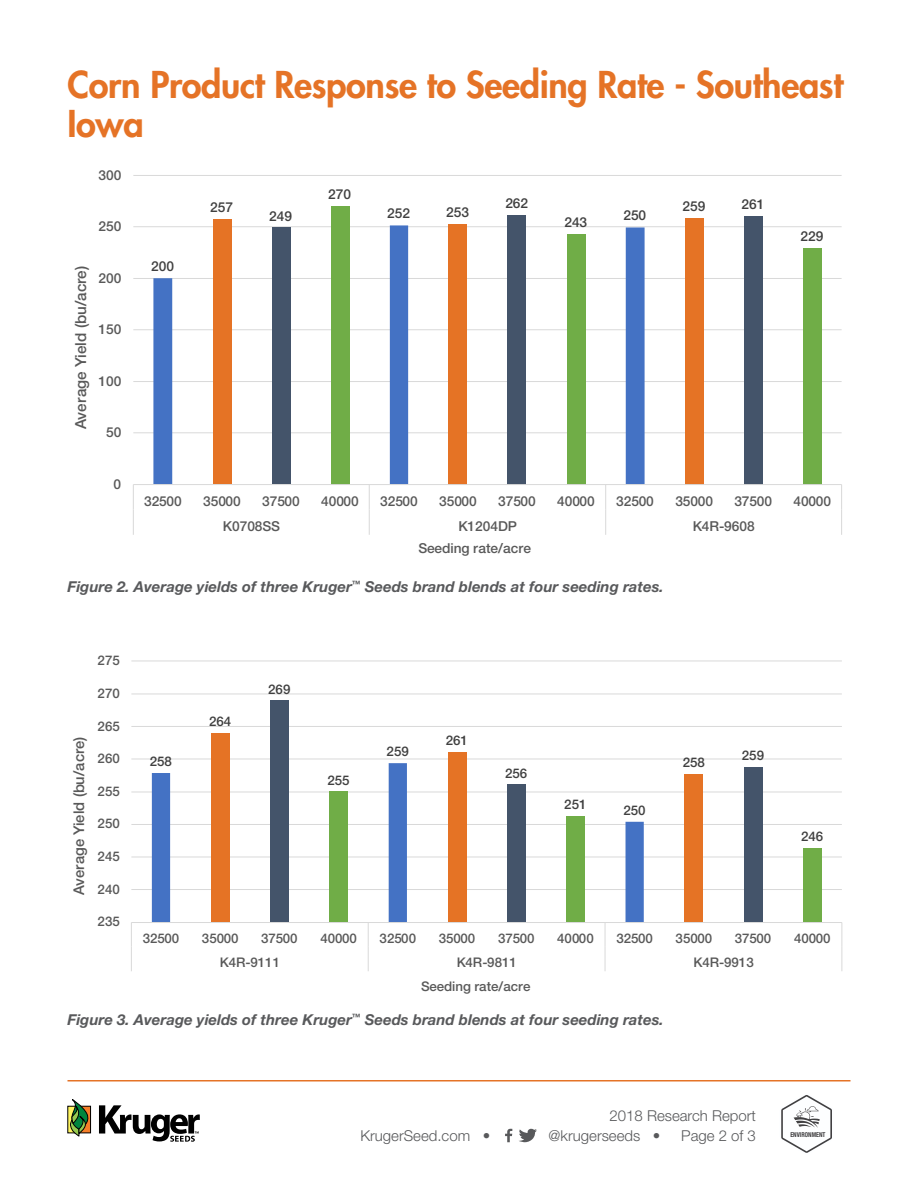
<style>
.page{position:relative;width:918px;height:1188px;background:#fff}
.page>*{position:absolute;margin:0;border:0;box-sizing:border-box;transform-origin:0 0}
.t1{font:800 36px/39.6px "Futura";letter-spacing:-.01em;color:#e57326}
.t2{font:500 15.3px "Helvetica Neue LT Std";letter-spacing:.005em;color:#595959}
.t3{font:italic 700 15px "Helvetica Neue";color:#58595b}
.t4{font:300 15px "Helvetica Neue";color:#58595b}
.t5{font:500 14.85px "Helvetica Neue LT Std";letter-spacing:.005em;color:#595959}
.t6{font:500 13.65px "Helvetica Neue LT Std";color:#595959}
.t7{font:500 13.65px "Helvetica Neue LT Std";color:#404040}
.t8{font:500 13.35px "Helvetica Neue LT Std";color:#595959}
.t9{font:500 13.35px "Helvetica Neue LT Std";color:#404040}
.t10{font:700 condensed 6.75px "Helvetica Neue LT Std";color:#414042;scale:.91 1}
</style>
<div class="page">
<svg style="left:99px;top:1105px;width:101px;height:37px"></svg>
<div style="left:68px;top:1106px;width:23px;height:27px;border:1px solid #000"></div>
<svg style="left:70px;top:1099px;width:20px;height:38px"></svg>
<hr style="left:68px;top:1080px;width:782px;height:2px;background:#e57326">
<svg style="left:505px;top:1129px;width:7px;height:13px"></svg>
<svg style="left:519px;top:1128px;width:18px;height:15px"></svg>
<hr style="left:133px;top:433px;width:709px;height:1px;background:#d9d9d9">
<hr style="left:133px;top:381px;width:709px;height:1px;background:#d9d9d9">
<hr style="left:133px;top:330px;width:709px;height:1px;background:#d9d9d9">
<hr style="left:133px;top:278px;width:709px;height:1px;background:#d9d9d9">
<hr style="left:133px;top:226px;width:709px;height:1px;background:#d9d9d9">
<hr style="left:133px;top:175px;width:709px;height:1px;background:#d9d9d9">
<div style="left:213px;top:219px;width:18px;height:265px;background:#e57325"></div>
<div style="left:331px;top:206px;width:18px;height:278px;background:#70ad47"></div>
<div style="left:508px;top:215px;width:18px;height:269px;background:#44546a"></div>
<div style="left:685px;top:218px;width:19px;height:266px;background:#e57325"></div>
<div style="left:744px;top:216px;width:19px;height:268px;background:#44546a"></div>
<div style="left:803px;top:248px;width:19px;height:236px;background:#70ad47"></div>
<svg style="left:153px;top:225px;width:492px;height:259px"></svg>
<hr style="left:133px;top:484px;width:709px;height:1px;background:#d9d9d9">
<svg style="left:133px;top:485px;width:1px;height:50px"></svg>
<svg style="left:369px;top:485px;width:1px;height:50px"></svg>
<svg style="left:605px;top:485px;width:1px;height:50px"></svg>
<svg style="left:841px;top:485px;width:1px;height:50px"></svg>
<hr style="left:131px;top:889px;width:711px;height:1px;background:#d9d9d9">
<hr style="left:131px;top:857px;width:711px;height:1px;background:#d9d9d9">
<hr style="left:131px;top:824px;width:711px;height:1px;background:#d9d9d9">
<hr style="left:131px;top:792px;width:711px;height:1px;background:#d9d9d9">
<hr style="left:131px;top:759px;width:711px;height:1px;background:#d9d9d9">
<hr style="left:131px;top:726px;width:711px;height:1px;background:#d9d9d9">
<hr style="left:131px;top:694px;width:711px;height:1px;background:#d9d9d9">
<hr style="left:131px;top:661px;width:711px;height:1px;background:#d9d9d9">
<div style="left:211px;top:733px;width:18px;height:189px;background:#e57325"></div>
<div style="left:270px;top:700px;width:19px;height:222px;background:#44546a"></div>
<div style="left:448px;top:752px;width:18px;height:170px;background:#e57325"></div>
<div style="left:685px;top:774px;width:18px;height:148px;background:#e57325"></div>
<div style="left:744px;top:767px;width:18px;height:155px;background:#44546a"></div>
<div style="left:803px;top:848px;width:18px;height:74px;background:#70ad47"></div>
<svg style="left:152px;top:763px;width:492px;height:159px"></svg>
<hr style="left:131px;top:922px;width:711px;height:1px;background:#d9d9d9">
<svg style="left:131px;top:923px;width:1px;height:48px"></svg>
<svg style="left:368px;top:923px;width:1px;height:48px"></svg>
<svg style="left:605px;top:923px;width:1px;height:48px"></svg>
<svg style="left:842px;top:923px;width:1px;height:48px"></svg>
<svg style="left:781px;top:1095px;width:51px;height:58px"></svg>
<h1 class="t1" style="left:68px;top:64px;width:777px">Corn Product Response to Seeding Rate - Southeast<br>Iowa</h1>
<p class="t6" style="left:99px;top:167px;width:24px">300</p>
<p class="t6" style="left:99px;top:218px;width:24px">250</p>
<p class="t2" style="left:72px;top:429px;width:165px;rotate:-90deg">Average Yield (bu/acre)</p>
<p class="t6" style="left:99px;top:270px;width:24px">200</p>
<p class="t6" style="left:99px;top:321px;width:24px">150</p>
<p class="t6" style="left:99px;top:373px;width:24px">100</p>
<p class="t6" style="left:106px;top:424px;width:17px">50</p>
<p class="t6" style="left:114px;top:476px;width:9px">0</p>
<p class="t7" style="left:151px;top:258px;width:24px">200</p>
<p class="t7" style="left:210px;top:199px;width:24px">257</p>
<p class="t7" style="left:269px;top:208px;width:24px">249</p>
<p class="t7" style="left:328px;top:186px;width:24px">270</p>
<p class="t7" style="left:387px;top:205px;width:24px">252</p>
<p class="t7" style="left:446px;top:204px;width:24px">253</p>
<p class="t7" style="left:505px;top:195px;width:24px">262</p>
<p class="t7" style="left:564px;top:214px;width:24px">243</p>
<p class="t7" style="left:623px;top:207px;width:24px">250</p>
<p class="t7" style="left:682px;top:198px;width:24px">259</p>
<p class="t7" style="left:741px;top:196px;width:24px">261</p>
<p class="t7" style="left:800px;top:228px;width:24px">229</p>
<p class="t6" style="left:144px;top:493px;width:39px">32500</p>
<p class="t6" style="left:203px;top:493px;width:39px">35000</p>
<p class="t6" style="left:262px;top:493px;width:39px">37500</p>
<p class="t6" style="left:321px;top:493px;width:39px">40000</p>
<p class="t6" style="left:380px;top:493px;width:39px">32500</p>
<p class="t6" style="left:439px;top:493px;width:39px">35000</p>
<p class="t6" style="left:498px;top:493px;width:39px">37500</p>
<p class="t6" style="left:557px;top:493px;width:39px">40000</p>
<p class="t6" style="left:616px;top:493px;width:39px">32500</p>
<p class="t6" style="left:675px;top:493px;width:39px">35000</p>
<p class="t6" style="left:734px;top:493px;width:39px">37500</p>
<p class="t6" style="left:793px;top:493px;width:39px">40000</p>
<p class="t6" style="left:223px;top:518px;width:59px">K0708SS</p>
<p class="t6" style="left:458px;top:518px;width:60px">K1204DP</p>
<p class="t6" style="left:693px;top:518px;width:64px">K4R-9608</p>
<p class="t6" style="left:418px;top:540px;width:114px">Seeding rate/acre</p>
<p class="t3" style="left:68px;top:578px;width:598px">Figure 2. Average yields of three Kruger<sup>™</sup> Seeds brand blends at four seeding rates.</p>
<p class="t5" style="left:70px;top:895px;width:160px;rotate:-90deg">Average Yield (bu/acre)</p>
<p class="t8" style="left:98px;top:653px;width:24px">275</p>
<p class="t8" style="left:98px;top:685px;width:24px">270</p>
<p class="t8" style="left:98px;top:718px;width:24px">265</p>
<p class="t8" style="left:98px;top:750px;width:24px">260</p>
<p class="t8" style="left:98px;top:783px;width:24px">255</p>
<p class="t8" style="left:98px;top:816px;width:24px">250</p>
<p class="t8" style="left:98px;top:848px;width:24px">245</p>
<p class="t8" style="left:98px;top:881px;width:24px">240</p>
<p class="t8" style="left:98px;top:914px;width:24px">235</p>
<p class="t9" style="left:150px;top:753px;width:24px">258</p>
<p class="t9" style="left:209px;top:714px;width:24px">264</p>
<p class="t9" style="left:268px;top:681px;width:24px">269</p>
<p class="t9" style="left:327px;top:772px;width:24px">255</p>
<p class="t9" style="left:387px;top:744px;width:24px">259</p>
<p class="t9" style="left:446px;top:732px;width:24px">261</p>
<p class="t9" style="left:505px;top:765px;width:24px">256</p>
<p class="t9" style="left:564px;top:796px;width:24px">251</p>
<p class="t9" style="left:623px;top:802px;width:24px">250</p>
<p class="t9" style="left:683px;top:755px;width:24px">258</p>
<p class="t9" style="left:742px;top:747px;width:24px">259</p>
<p class="t9" style="left:801px;top:828px;width:24px">246</p>
<p class="t8" style="left:143px;top:930px;width:38px">32500</p>
<p class="t8" style="left:202px;top:930px;width:38px">35000</p>
<p class="t8" style="left:261px;top:930px;width:38px">37500</p>
<p class="t8" style="left:320px;top:930px;width:38px">40000</p>
<p class="t8" style="left:380px;top:930px;width:38px">32500</p>
<p class="t8" style="left:439px;top:930px;width:38px">35000</p>
<p class="t8" style="left:498px;top:930px;width:38px">37500</p>
<p class="t8" style="left:557px;top:930px;width:38px">40000</p>
<p class="t8" style="left:616px;top:930px;width:38px">32500</p>
<p class="t8" style="left:676px;top:930px;width:38px">35000</p>
<p class="t8" style="left:735px;top:930px;width:38px">37500</p>
<p class="t8" style="left:794px;top:930px;width:38px">40000</p>
<p class="t8" style="left:220px;top:955px;width:62px">K4R-9111</p>
<p class="t8" style="left:457px;top:955px;width:62px">K4R-9811</p>
<p class="t8" style="left:694px;top:955px;width:62px">K4R-9913</p>
<p class="t8" style="left:421px;top:979px;width:111px">Seeding rate/acre</p>
<p class="t3" style="left:67px;top:1010px;width:598px">Figure 3. Average yields of three Kruger<sup>™</sup> Seeds brand blends at four seeding rates.</p>
<p class="t4" style="left:610px;top:1106px;width:148px">2018 Research Report</p>
<p class="t4" style="left:360px;top:1126px;width:131px">KrugerSeed.com •</p>
<p class="t4" style="left:549px;top:1126px;width:113px">@krugerseeds •</p>
<p class="t4" style="left:681px;top:1126px;width:76px">Page 2 of 3</p>
<p class="t10" style="left:788px;top:1130px;width:43px">WEED CONTROL</p>
<p class="t10" style="left:790px;top:1130px;width:40px">ENVIRONMENT</p>
</div>
